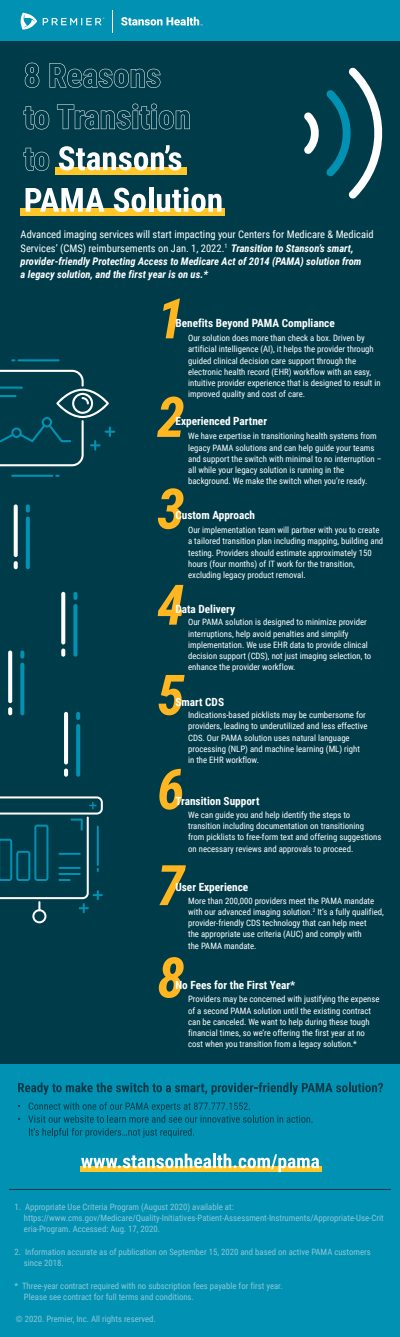
<style>
.page{position:relative;width:400px;height:1337px;background:#fff}
.page>*{position:absolute;margin:0;border:0;box-sizing:border-box;transform-origin:0 0}
.t1{font:italic 700 55.98px "Roboto Condensed";color:#ffb620}
.t2{font:700 11.28px "Roboto Condensed";color:#fff}
.t3{font:italic 700 10.5px/13.2px "Roboto Condensed";color:#fff}
.t4{font:8.75px/11.2px "Roboto Condensed";color:#fff}
.t5{font:8.75px/11.2px "Roboto Condensed";color:#8dc7d8}
.s1{font-weight:400;font-style:normal}
</style>
<div class="page">
<div style="left:0;top:24px;width:400px;height:1041px;background:#003b49"></div>
<div style="left:0;top:0;width:400px;height:41px;background:#0091b3"></div>
<div style="left:0;top:1065px;width:400px;height:272px;background:#0091b3"></div>
<div style="left:21px;top:208px;width:204px;height:8px;background:#ffc627"></div>
<div style="left:55px;top:167px;width:131px;height:8px;background:#ffc627"></div>
<svg style="left:25px;top:63px;width:14px;height:25px"></svg>
<svg style="left:50px;top:63px;width:110px;height:25px"></svg>
<svg style="left:24px;top:106px;width:25px;height:23px"></svg>
<svg style="left:57px;top:104px;width:133px;height:25px"></svg>
<svg style="left:24px;top:148px;width:25px;height:23px"></svg>
<svg style="left:59px;top:145px;width:122px;height:25px"></svg>
<svg style="left:26px;top:188px;width:79px;height:24px"></svg>
<svg style="left:114px;top:188px;width:32px;height:24px"></svg>
<hr style="left:149px;top:187px;width:4px;height:25px;background:#fff">
<svg style="left:157px;top:187px;width:65px;height:25px"></svg>
<svg style="left:121px;top:17px;width:82px;height:9px"></svg>
<svg style="left:20px;top:13px;width:17px;height:17px"></svg>
<svg style="left:43px;top:17px;width:62px;height:8px"></svg>
<svg style="left:112px;top:10px;width:1px;height:22px"></svg>
<svg style="left:304px;top:67px;width:79px;height:132px"></svg>
<hr style="left:11px;top:475px;width:42px;height:2px;background:#0091b3">
<hr style="left:18px;top:359px;width:42px;height:2px;background:#0091b3">
<svg style="left:0;top:370px;width:115px;height:96px"></svg>
<svg style="left:0;top:796px;width:103px;height:127px"></svg>
<svg style="left:14px;top:561px;width:4px;height:8px"></svg>
<svg style="left:14px;top:504px;width:4px;height:53px"></svg>
<svg style="left:26px;top:504px;width:4px;height:8px"></svg>
<hr style="left:26px;top:517px;width:4px;height:52px;background:#0091b3;border-radius:2px">
<svg style="left:61px;top:648px;width:4px;height:9px"></svg>
<svg style="left:61px;top:592px;width:4px;height:52px"></svg>
<svg style="left:73px;top:592px;width:4px;height:8px"></svg>
<svg style="left:73px;top:604px;width:4px;height:53px"></svg>
<svg style="left:8px;top:707px;width:4px;height:8px"></svg>
<svg style="left:8px;top:650px;width:4px;height:53px"></svg>
<svg style="left:20px;top:650px;width:4px;height:8px"></svg>
<svg style="left:20px;top:663px;width:4px;height:52px"></svg>
<svg style="left:64px;top:768px;width:4px;height:9px"></svg>
<hr style="left:64px;top:712px;width:4px;height:52px;background:#fff;border-radius:2px">
<svg style="left:76px;top:712px;width:4px;height:8px"></svg>
<svg style="left:76px;top:724px;width:4px;height:53px"></svg>
<svg style="left:28px;top:1102px;width:285px;height:36px"></svg>
<svg style="left:18px;top:1082px;width:365px;height:13px"></svg>
<svg style="left:80px;top:1167px;width:241px;height:5px"></svg>
<svg style="left:81px;top:1153px;width:130px;height:15px"></svg>
<hr style="left:213px;top:1153px;width:3px;height:15px;background:#fff">
<svg style="left:217px;top:1153px;width:102px;height:19px"></svg>
<hr style="left:9px;top:1189px;width:382px;height:1px;background:#003b49">
<p class="t3" style="left:21px;top:228px;width:355px"><span class="s1">Advanced imaging services will start impacting your Centers for Medicare &amp; Medicaid Services’ (CMS) reimbursements on Jan. 1, 2022.</span><sup>1</sup> Transition to Stanson’s smart, provider-friendly Protecting Access to Medicare Act of 2014 (PAMA) solution from<br>a legacy solution, and the first year is on us.*</p>
<h1 class="t1" style="left:157px;top:279px;width:29px">1</h1>
<p class="t2" style="left:175px;top:315px;width:161px">Benefits Beyond PAMA Compliance</p>
<p class="t4" style="left:188px;top:332px;width:194px">Our solution does more than check a box. Driven by artificial intelligence (AI), it helps the provider through guided clinical decision care support through the electronic health record (EHR) workflow with an easy, intuitive provider experience that is designed to result in improved quality and cost of care.</p>
<h1 class="t1" style="left:157px;top:378px;width:29px">2</h1>
<p class="t2" style="left:175px;top:413px;width:93px">Experienced Partner</p>
<p class="t4" style="left:188px;top:430px;width:195px">We have expertise in transitioning health systems from legacy PAMA solutions and can help guide your teams and support the switch with minimal to no interruption – all while your legacy solution is running in the background. We make the switch when you’re ready.</p>
<h1 class="t1" style="left:157px;top:469px;width:29px">3</h1>
<p class="t2" style="left:175px;top:507px;width:81px">Custom Approach</p>
<p class="t4" style="left:188px;top:524px;width:197px">Our implementation team will partner with you to create a tailored transition plan including mapping, building and testing. Providers should estimate approximately 150 hours (four months) of IT work for the transition, excluding legacy product removal.</p>
<h1 class="t1" style="left:157px;top:565px;width:29px">4</h1>
<p class="t2" style="left:175px;top:601px;width:61px">Data Delivery</p>
<p class="t4" style="left:188px;top:616px;width:185px">Our PAMA solution is designed to minimize provider interruptions, help avoid penalties and simplify implementation. We use EHR data to provide clinical decision support (CDS), not just imaging selection, to enhance the provider workflow.</p>
<h1 class="t1" style="left:157px;top:656px;width:29px">5</h1>
<p class="t2" style="left:175px;top:694px;width:50px">Smart CDS</p>
<p class="t4" style="left:188px;top:709px;width:181px">Indications-based picklists may be cumbersome for providers, leading to underutilized and less effective CDS. Our PAMA solution uses natural language processing (NLP) and machine learning (ML) right in the EHR workflow.</p>
<h1 class="t1" style="left:157px;top:750px;width:29px">6</h1>
<p class="t2" style="left:175px;top:792px;width:86px">Transition Support</p>
<p class="t4" style="left:188px;top:809px;width:195px">We can guide you and help identify the steps to transition including documentation on transitioning from picklists to free-form text and offering suggestions on necessary reviews and approvals to proceed.</p>
<h1 class="t1" style="left:157px;top:846px;width:29px">7</h1>
<p class="t2" style="left:175px;top:879px;width:74px">User Experience</p>
<p class="t4" style="left:188px;top:894px;width:197px">More than 200,000 providers meet the PAMA mandate with our advanced imaging solution.<sup>2</sup> It’s a fully qualified, provider-friendly CDS technology that can help meet<br>the appropriate use criteria (AUC) and comply with<br>the PAMA mandate.</p>
<h1 class="t1" style="left:157px;top:938px;width:29px">8</h1>
<p class="t2" style="left:175px;top:977px;width:121px">No Fees for the First Year*</p>
<p class="t4" style="left:188px;top:993px;width:193px">Providers may be concerned with justifying the expense of a second PAMA solution until the existing contract can be canceled. We want to help during these tough financial times, so we’re offering the first year at no cost when you transition from a legacy solution.*</p>
<p class="t5" style="left:24px;top:1201px;width:361px;text-indent:-10px">1. Appropriate Use Criteria Program (August 2020) available at: https://www.cms.gov/Medicare/Quality-Initiatives-Patient-Assessment-Instruments/Appropriate-Use-Crit eria-Program. Accessed: Aug. 17, 2020.</p>
<p class="t5" style="left:24px;top:1246px;width:348px;text-indent:-9px">2. Information accurate as of publication on September 15, 2020 and based on active PAMA customers since 2018.</p>
<p class="t5" style="left:24px;top:1279px;width:260px;text-indent:-10px">* Three-year contract required with no subscription fees payable for first year.<br>Please see contract for full terms and conditions.</p>
<p class="t5" style="left:16px;top:1313px;width:142px">© 2020. Premier, Inc. All rights reserved.</p>
</div>
